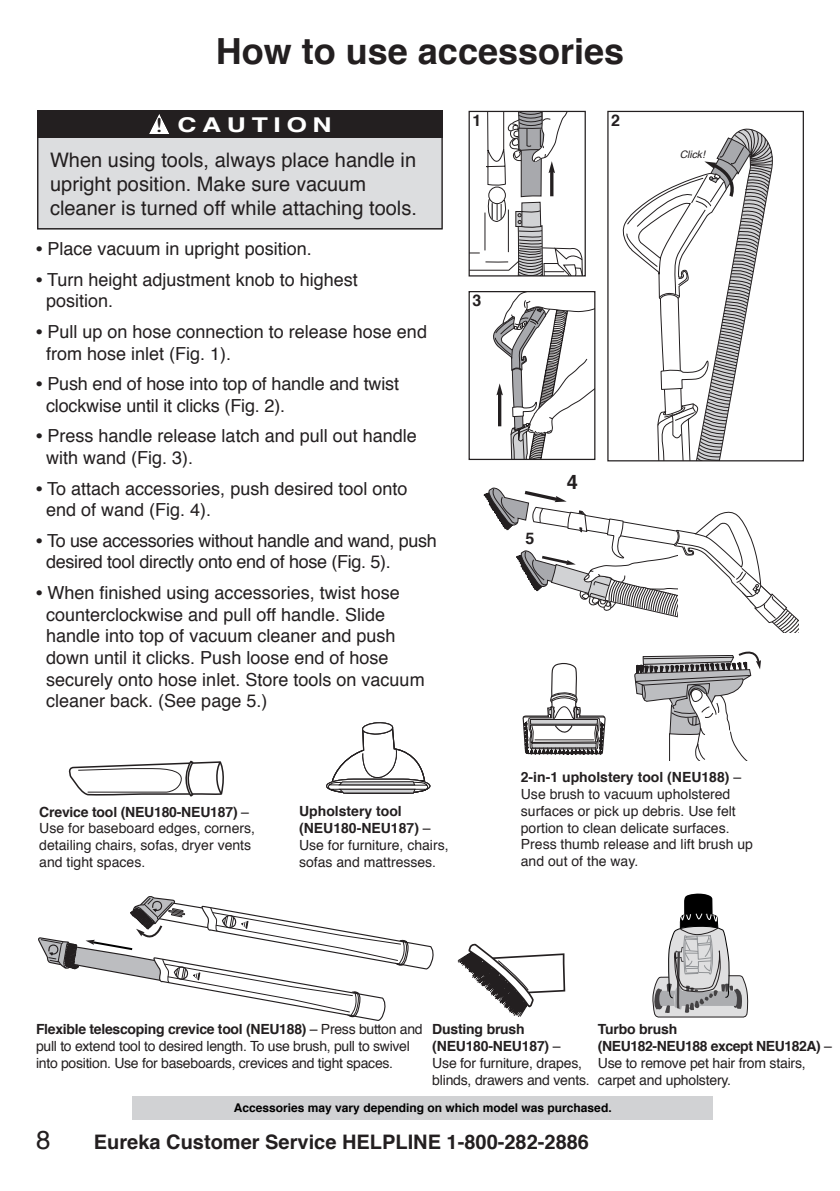
<style>
.page{position:relative;width:840px;height:1191px;background:#fff}
.page>*{position:absolute;margin:0;border:0;box-sizing:border-box;transform-origin:0 0}
.Paragraph_Style1{font:700 36px "Helvetica";color:#231f20}
.t1{font:26px "Helvetica";color:#231f20}
.t2{font:20.6px "Gill Sans";color:#231f20;scale:1.25 1}
.Paragraph_Style27{font:700 20.4px "Helvetica";letter-spacing:.21em;color:#fff;scale:1.3 1}
.Paragraph_Style28{font:20px/24px "Helvetica";color:#231f20}
.Paragraph_Style1-2{font:700 20px "Helvetica";color:#231f20}
.Paragraph_Style31{font:18px/21.6px "Helvetica";color:#231f20}
.Paragraph_Style32{font:18px/21.6px "Helvetica";color:#231f20}
.Paragraph_Style31-2{font:18px/21.6px "Helvetica";letter-spacing:-.02em;color:#231f20}
.Paragraph_Style30{font:18px/21.6px "Helvetica";color:#231f20}
.Paragraph_Style29{font:18px "Helvetica";color:#231f20}
.Paragraph_Style1-3{font:700 16px "Helvetica";color:#231f20}
.Paragraph_Style1-4{font:14px/16.8px "Helvetica";color:#231f20}
.Paragraph_Style1-5{font:14px/16.8px "Helvetica";letter-spacing:-.02em;color:#231f20}
.Paragraph_Style1-6{font:700 12px "Helvetica";color:#000}
.Paragraph_Style1-7{font:italic 10.4px "Helvetica";color:#231f20}
.s1{font-family:"Arial";font-weight:700}
.s2{font-weight:700}
</style>
<div class="page">
<div style="left:38px;top:112px;width:403px;height:117px;background:#dcdddf"></div>
<div style="left:37px;top:112px;width:405px;height:117px;border:1px solid #231f20"></div>
<div style="left:37px;top:110px;width:405px;height:27px;background:#231f20"></div>
<svg style="left:149px;top:114px;width:20px;height:20px"></svg>
<svg style="left:326px;top:722px;width:104px;height:71px"></svg>
<svg style="left:69px;top:760px;width:155px;height:36px"></svg>
<svg style="left:457px;top:944px;width:109px;height:73px"></svg>
<svg style="left:652px;top:893px;width:96px;height:125px"></svg>
<svg style="left:483px;top:488px;width:315px;height:144px"></svg>
<div style="left:468px;top:291px;width:127px;height:169px;border:1px solid #231f20"></div>
<svg style="left:493px;top:292px;width:101px;height:167px"></svg>
<svg style="left:622px;top:129px;width:150px;height:332px"></svg>
<svg style="left:469px;top:111px;width:116px;height:165px"></svg>
<div style="left:132px;top:1096px;width:580px;height:23px;background:#d1d2d4"></div>
<svg style="left:522px;top:663px;width:83px;height:92px"></svg>
<svg style="left:634px;top:651px;width:126px;height:109px"></svg>
<svg style="left:38px;top:896px;width:395px;height:125px"></svg>
<p class="Paragraph_Style1" style="left:215px;top:22px;width:410px">How to use accessories</p>
<p class="t2" style="left:156px;top:113px;width:7px">!</p>
<p class="Paragraph_Style27" style="left:177px;top:109px;width:120px">CAUTION</p>
<p class="Paragraph_Style28" style="left:50px;top:149px;width:368px">When using tools, always place handle in upright position. Make sure vacuum cleaner is turned off while attaching tools.</p>
<p class="Paragraph_Style29" style="left:36px;top:235px;width:277px"><span class="s1">•</span> Place vacuum in upright position.</p>
<p class="Paragraph_Style30" style="left:46px;top:269px;width:313px;text-indent:-10px"><span class="s1">•</span> Turn height adjustment knob to highest position.</p>
<p class="Paragraph_Style31" style="left:46px;top:321px;width:382px;text-indent:-10px"><span class="s1">•</span> Pull up on hose connection to release hose end from hose inlet (Fig. 1).</p>
<p class="Paragraph_Style31" style="left:46px;top:373px;width:354px;text-indent:-10px"><span class="s1">•</span> Push end of hose into top of handle and twist clockwise until it clicks (Fig. 2).</p>
<p class="Paragraph_Style31" style="left:46px;top:426px;width:372px;text-indent:-10px"><span class="s1">•</span> Press handle release latch and pull out handle with wand (Fig. 3).</p>
<p class="Paragraph_Style31" style="left:46px;top:478px;width:363px;text-indent:-10px"><span class="s1">•</span> To attach accessories, push desired tool onto end of wand (Fig. 4).</p>
<p class="Paragraph_Style31-2" style="left:46px;top:530px;width:392px;text-indent:-10px"><span class="s1">•</span> To use accessories without handle and wand, push desired tool directly onto end of hose (Fig. 5).</p>
<p class="Paragraph_Style32" style="left:46px;top:582px;width:380px;text-indent:-10px"><span class="s1">•</span> When finished using accessories, twist hose counterclockwise and pull off handle. Slide handle into top of vacuum cleaner and push down until it clicks. Push loose end of hose securely onto hose inlet. Store tools on vacuum cleaner back. (See page 5.)</p>
<p class="Paragraph_Style1-3" style="left:472px;top:107px;width:10px">1</p>
<p class="Paragraph_Style1-3" style="left:472px;top:287px;width:10px">3</p>
<p class="Paragraph_Style1-4" style="left:39px;top:803px;width:217px"><span class="s2">Crevice tool (NEU180-NEU187)</span> –<br>Use for baseboard edges, corners, detailing chairs, sofas, dryer vents and tight spaces.</p>
<p class="Paragraph_Style1-4" style="left:299px;top:803px;width:151px"><span class="s2">Upholstery tool (NEU180-NEU187)</span> –<br>Use for furniture, chairs, sofas and mattresses.</p>
<p class="Paragraph_Style1-3" style="left:611px;top:107px;width:10px">2</p>
<p class="Paragraph_Style1-7" style="left:679px;top:146px;width:27px">Click!</p>
<p class="Paragraph_Style1-3" style="left:525px;top:525px;width:10px">5</p>
<p class="Paragraph_Style1-2" style="left:566px;top:466px;width:13px">4</p>
<p class="Paragraph_Style1-4" style="left:520px;top:769px;width:233px"><span class="s2">2-in-1 upholstery tool (NEU188)</span> –<br>Use brush to vacuum upholstered surfaces or pick up debris. Use felt portion to clean delicate surfaces.<br>Press thumb release and lift brush up and out of the way.</p>
<p class="Paragraph_Style1-5" style="left:36px;top:1021px;width:388px"><span class="s2">Flexible telescoping crevice tool (NEU188)</span> – Press button and pull to extend tool to desired length. To use brush, pull to swivel into position. Use for baseboards, crevices and tight spaces.</p>
<p class="Paragraph_Style1-4" style="left:432px;top:1021px;width:159px"><span class="s2">Dusting brush (NEU180-NEU187)</span> –<br>Use for furniture, drapes, blinds, drawers and vents.</p>
<p class="Paragraph_Style1-4" style="left:597px;top:1021px;width:235px"><span class="s2">Turbo brush<br>(NEU182-NEU188 except NEU182A)</span> –<br>Use to remove pet hair from stairs, carpet and upholstery.</p>
<p class="Paragraph_Style1-6" style="left:234px;top:1098px;width:379px">Accessories may vary depending on which model was purchased.</p>
<h2 class="t1" style="left:36px;top:1119px;width:16px">8</h2>
<h3 class="Paragraph_Style1-2" style="left:94px;top:1125px;width:496px">Eureka Customer Service HELPLINE 1-800-282-2886</h3>
</div>
